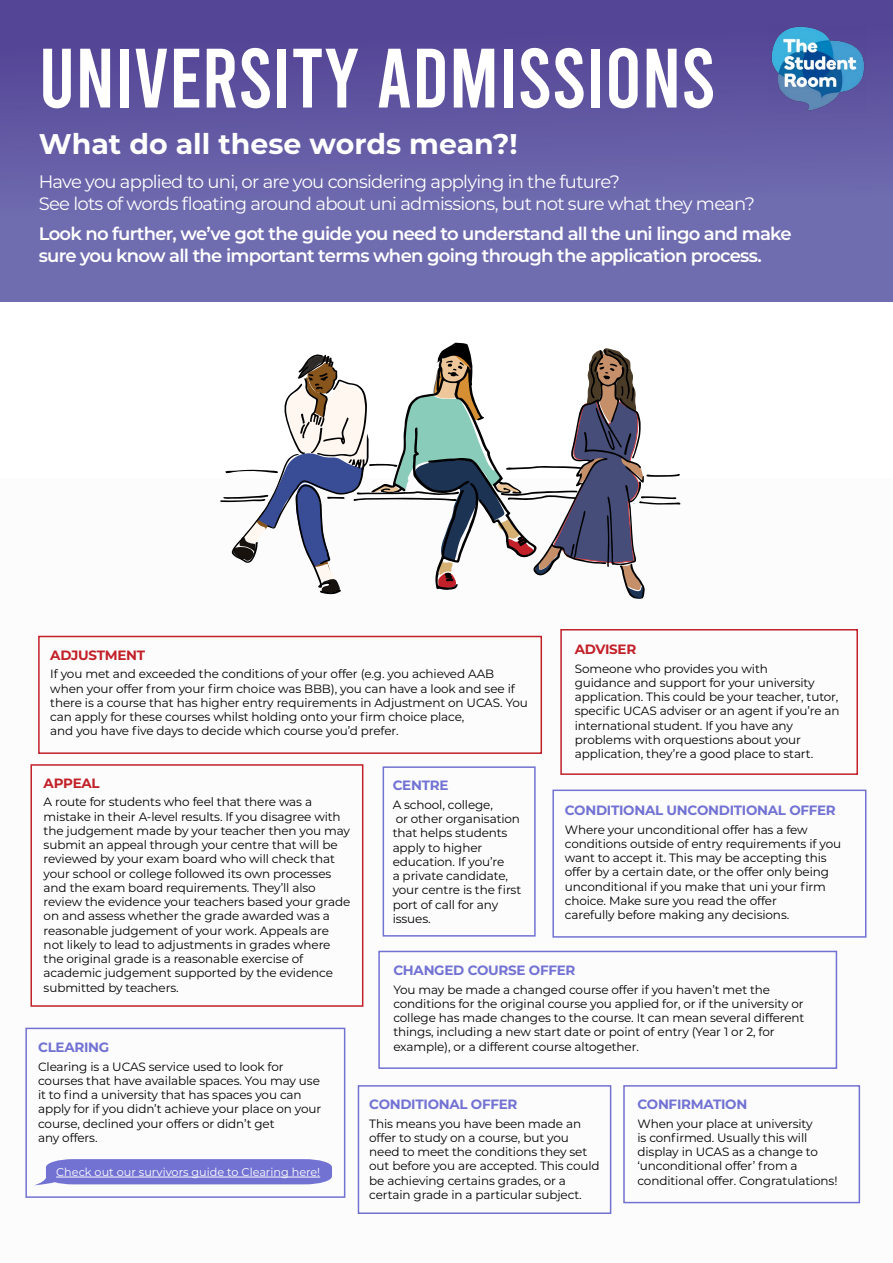
<style>
.page{position:relative;width:893px;height:1263px;background:#fff}
.page>*{position:absolute;margin:0;border:0;box-sizing:border-box;transform-origin:0 0}
.t1{font:84px "Bebas";color:#fff}
.t2{font:700 28.5px "Montserrat";color:#fff}
.t3{font:600 18px/21.6px "Montserrat";letter-spacing:-.04em;color:#fff}
.t4{font:18px/21.6px "Montserrat";letter-spacing:-.04em;color:#fff}
.t5{font:700 13.5px "Montserrat";letter-spacing:-.02em;color:#7272d3}
.t6{font:700 13.5px "Montserrat";letter-spacing:-.02em;color:#c22129}
.t7{font:12px/14.2px "Montserrat";letter-spacing:-.01em;color:#000}
.t8{font:11.25px "Montserrat";color:#fff}
</style>
<div class="page">
<div style="left:0;top:0;width:893px;height:302px;background:linear-gradient(to bottom,#534394,#7675b6)"></div>
<svg style="left:220px;top:343px;width:460px;height:256px"></svg>
<div style="left:38px;top:636px;width:504px;height:118px;border:2px solid #c22129"></div>
<div style="left:560px;top:629px;width:298px;height:146px;border:2px solid #c22129"></div>
<div style="left:30px;top:764px;width:333px;height:243px;border:2px solid #c22129"></div>
<div style="left:383px;top:766px;width:153px;height:170px;border:2px solid #7272d3"></div>
<div style="left:552px;top:789px;width:314px;height:149px;border:2px solid #7272d3"></div>
<div style="left:378px;top:951px;width:459px;height:118px;border:2px solid #7272d3"></div>
<svg style="left:35px;top:1159px;width:297px;height:26px;background:#8080d7"></svg>
<hr style="left:56px;top:1177px;width:264px;height:1px;background:#fff">
<div style="left:25px;top:1028px;width:320px;height:170px;border:2px solid #7272d3"></div>
<div style="left:358px;top:1085px;width:253px;height:129px;border:2px solid #7272d3"></div>
<div style="left:623px;top:1085px;width:237px;height:118px;border:2px solid #7272d3"></div>
<img style="left:769px;top:26px;width:96px;height:86px">
<h1 class="t1" style="left:39px;top:36px;width:678px">UNIVERSITY ADMISSIONS</h1>
<h2 class="t2" style="left:39px;top:124px;width:480px">What do all these words mean?!</h2>
<h3 class="t4" style="left:39px;top:171px;width:718px">Have you applied to uni, or are you considering applying in the future?<br>See lots of words floating around about uni admissions, but not sure what they mean?</h3>
<h3 class="t3" style="left:39px;top:222px;width:754px">Look no further, we’ve got the guide you need to understand all the uni lingo and make sure you know all the important terms when going through the application process.</h3>
<p class="t6" style="left:50px;top:645px;width:96px">ADJUSTMENT</p>
<p class="t7" style="left:50px;top:667px;width:479px">If you met and exceeded the conditions of your offer (e.g. you achieved AAB when your offer from your firm choice was BBB), you can have a look and see if there is a course that has higher entry requirements in Adjustment on UCAS. You can apply for these courses whilst holding onto your firm choice place,<br>and you have five days to decide which course you’d prefer.</p>
<p class="t6" style="left:575px;top:639px;width:63px">ADVISER</p>
<p class="t7" style="left:575px;top:661px;width:266px">Someone who provides you with<br>guidance and support for your university application. This could be your teacher, tutor, specific UCAS adviser or an agent if you’re an international student. If you have any problems with orquestions about your application, they’re a good place to start.</p>
<p class="t6" style="left:44px;top:773px;width:58px">APPEAL</p>
<p class="t7" style="left:44px;top:795px;width:308px">A route for students who feel that there was a mistake in their A-level results. If you disagree with the judgement made by your teacher then you may submit an appeal through your centre that will be reviewed by your exam board who will check that your school or college followed its own processes and the exam board requirements. They’ll also review the evidence your teachers based your grade on and assess whether the grade awarded was a reasonable judgement of your work. Appeals are not likely to lead to adjustments in grades where the original grade is a reasonable exercise of academic judgement supported by the evidence submitted by teachers.</p>
<p class="t5" style="left:38px;top:1038px;width:73px">CLEARING</p>
<p class="t7" style="left:38px;top:1059px;width:285px">Clearing is a UCAS service used to look for courses that have available spaces. You may use it to find a university that has spaces you can apply for if you didn’t achieve your place on your course, declined your offers or didn’t get<br>any offers.</p>
<p class="t8" style="left:56px;top:1164px;width:266px">Check out our survivors guide to Clearing here!</p>
<p class="t5" style="left:393px;top:776px;width:57px">CENTRE</p>
<p class="t7" style="left:393px;top:797px;width:130px">A school, college,<br>or other organisation that helps students apply to higher education. If you’re<br>a private candidate, your centre is the first port of call for any issues.</p>
<p class="t5" style="left:565px;top:801px;width:272px">CONDITIONAL UNCONDITIONAL OFFER</p>
<p class="t7" style="left:565px;top:822px;width:278px">Where your unconditional offer has a few conditions outside of entry requirements if you want to accept it. This may be accepting this offer by a certain date, or the offer only being unconditional if you make that uni your firm choice. Make sure you read the offer<br>carefully before making any decisions.</p>
<p class="t5" style="left:393px;top:961px;width:184px">CHANGED COURSE OFFER</p>
<p class="t7" style="left:393px;top:982px;width:413px">You may be made a changed course offer if you haven’t met the conditions for the original course you applied for, or if the university or college has made changes to the course. It can mean several different things, including a new start date or point of entry (Year 1 or 2, for example), or a different course altogether.</p>
<p class="t5" style="left:369px;top:1094px;width:150px">CONDITIONAL OFFER</p>
<p class="t7" style="left:369px;top:1116px;width:232px">This means you have been made an offer to study on a course, but you need to meet the conditions they set out before you are accepted. This could be achieving certains grades, or a certain grade in a particular subject.</p>
<p class="t5" style="left:637px;top:1094px;width:111px">CONFIRMATION</p>
<p class="t7" style="left:637px;top:1116px;width:202px">When your place at university<br>is confirmed. Usually this will display in UCAS as a change to ‘unconditional offer’ from a conditional offer. Congratulations!</p>
</div>
